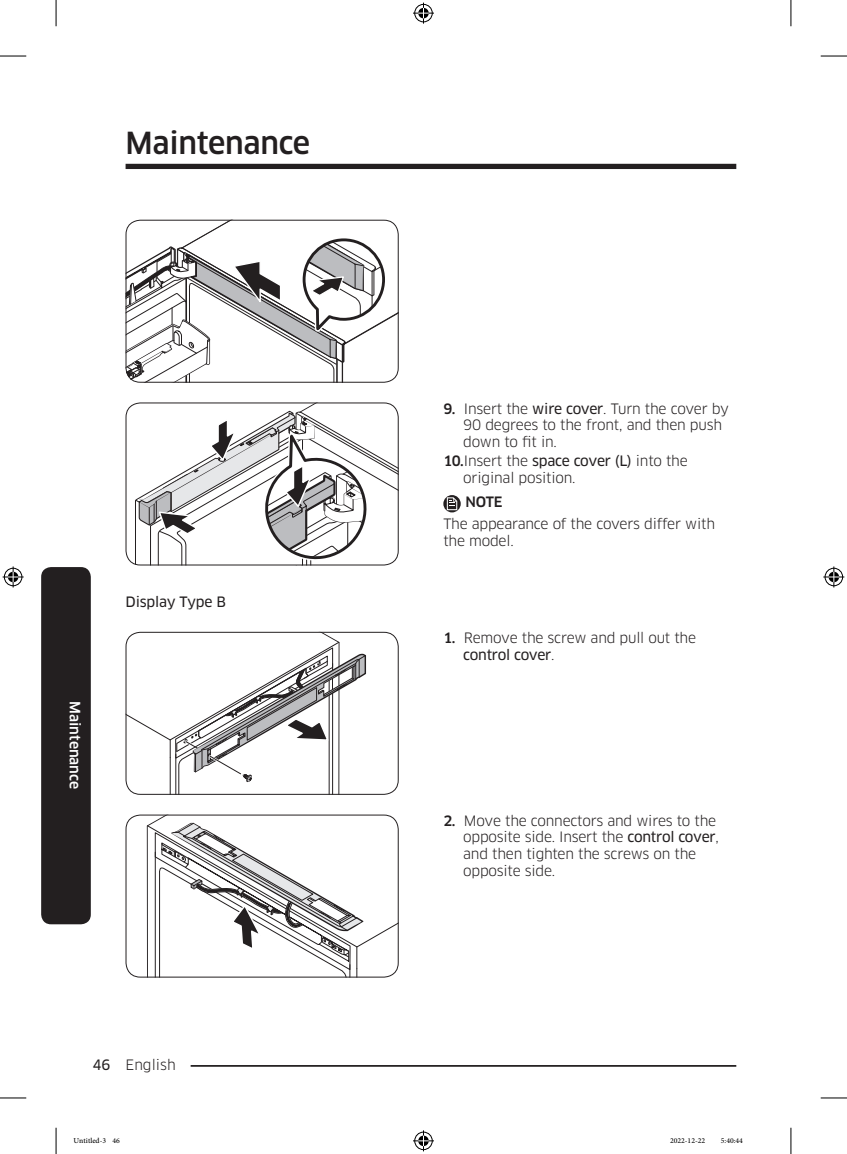
<style>
.page{position:relative;width:847px;height:1154px;background:#fff}
.page>*{position:absolute;margin:0;border:0;box-sizing:border-box;transform-origin:0 0}
.t1{font:500 29.75px "Samsung Clan Pro";letter-spacing:-.01em;color:#231f20}
.t2{font:14px/16.8px "Samsung Clan Pro";letter-spacing:-.015em;color:#231f20}
.t3{font:14px "Samsung Clan Pro News";letter-spacing:-.015em;color:#231f20}
.Sidebar{font:500 14px "Samsung Clan Pro";color:#fff}
.DL_DT_Icon{font:500 14px "Samsung Clan Pro";color:#231f20}
.t4{font:10.5px "Adobe Arabic";color:#000}
.s1{font-family:"Samsung Clan Pro News"}
.s2{font-weight:500}
</style>
<div class="page">
<div style="left:125px;top:164px;width:611px;height:5px;background:#231f20"></div>
<hr style="left:125px;top:1065px;width:611px;height:2px;background:#231f20">
<div style="left:111px;top:1055px;width:79px;height:17px;background:#fff"></div>
<div style="left:41px;top:567px;width:50px;height:357px;background:#231f20;border-radius:10px"></div>
<svg style="left:126px;top:220px;width:272px;height:163px"></svg>
<div style="left:125px;top:220px;width:273px;height:163px;border:1px solid #231f20;border-radius:14px"></div>
<svg style="left:135px;top:402px;width:263px;height:163px"></svg>
<div style="left:125px;top:402px;width:273px;height:163px;border:1px solid #231f20;border-radius:14px"></div>
<svg style="left:443px;top:495px;width:17px;height:17px"></svg>
<svg style="left:446px;top:497px;width:11px;height:13px"></svg>
<svg style="left:126px;top:632px;width:240px;height:163px"></svg>
<div style="left:125px;top:632px;width:273px;height:163px;border:1px solid #231f20;border-radius:14px"></div>
<svg style="left:146px;top:815px;width:252px;height:122px"></svg>
<svg style="left:147px;top:823px;width:251px;height:154px"></svg>
<div style="left:125px;top:814px;width:273px;height:163px;border:1px solid #231f20;border-radius:14px"></div>
<svg style="left:0;top:56px;width:26px;height:1px"></svg>
<svg style="left:820px;top:56px;width:26px;height:1px"></svg>
<svg style="left:0;top:1097px;width:26px;height:1px"></svg>
<svg style="left:820px;top:1097px;width:26px;height:1px"></svg>
<svg style="left:56px;top:0;width:1px;height:26px"></svg>
<svg style="left:56px;top:1128px;width:1px;height:26px"></svg>
<svg style="left:790px;top:0;width:1px;height:26px"></svg>
<svg style="left:790px;top:1128px;width:1px;height:26px"></svg>
<svg style="left:413px;top:3px;width:21px;height:21px"></svg>
<svg style="left:413px;top:1130px;width:21px;height:21px"></svg>
<svg style="left:3px;top:566px;width:21px;height:21px"></svg>
<svg style="left:823px;top:566px;width:21px;height:21px"></svg>
<h1 class="t1" style="left:125px;top:125px;width:186px">Maintenance</h1>
<p class="Sidebar" style="left:83px;top:701px;width:90px;rotate:90deg">Maintenance</p>
<h4 class="t3" style="left:125px;top:594px;width:102px">Display Type B</h4>
<p class="t2" style="left:92px;top:1056px;width:85px"><span class="s1">46</span> English</p>
<p class="t2" style="left:463px;top:400px;width:267px;text-indent:-20px"><span class="s2">9.</span> Insert the <span class="s1">wire cover</span>. Turn the cover by<br>90 degrees to the front, and then push down to fit in.</p>
<p class="t2" style="left:463px;top:453px;width:226px;text-indent:-20px"><span class="s2">10.</span>Insert the <span class="s1">space cover (L)</span> into the original position.</p>
<p class="DL_DT_Icon" style="left:465px;top:494px;width:39px">NOTE</p>
<p class="t2" style="left:443px;top:516px;width:273px">The appearance of the covers differ with the model.</p>
<p class="t2" style="left:463px;top:629px;width:234px;text-indent:-20px"><span class="s2">1.</span> Remove the screw and pull out the <span class="s1">control cover</span>.</p>
<p class="t2" style="left:463px;top:812px;width:257px;text-indent:-20px"><span class="s2">2.</span> Move the connectors and wires to the opposite side. Insert the <span class="s1">control cover</span>, and then tighten the screws on the opposite side.</p>
<p class="t4" style="left:74px;top:1133px;width:48px">Untitled-3 46</p>
<p class="t4" style="left:669px;top:1133px;width:37px">2022-12-22</p>
<p class="t4" style="left:720px;top:1133px;width:24px">5:40:44</p>
</div>
